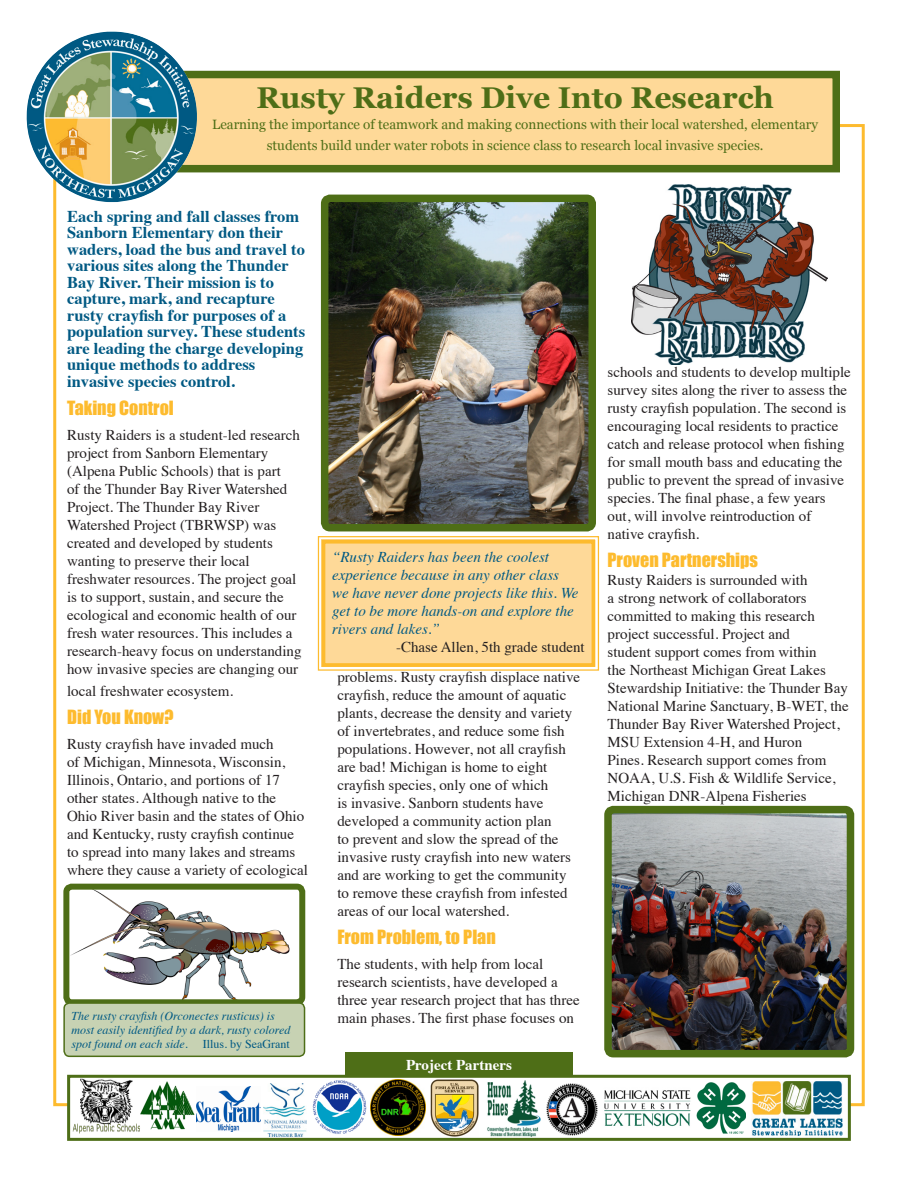
<style>
.page{position:relative;width:918px;height:1188px;background:#fff}
.page>*{position:absolute;margin:0;border:0;box-sizing:border-box;transform-origin:0 0}
.t1{font:700 30px "Georgia";color:#4e6e17}
.t2{font:18px "Impact";color:#fdbb2e}
.t3{font:700 16.5px/16.5px "Times";color:#005983}
.t4{font:15px/18px "Times";color:#231f20}
.t5{font:italic 15px/18px "Times";color:#005983}
.t6{font:700 15px "Times";color:#fff}
.t7{font:13.5px/21px "Georgia";color:#4e6e17;text-align:center}
.t8{font:italic 12px/14.4px "Times";color:#005983}
.s1{font-style:normal}
</style>
<div class="page">
<img style="left:70px;top:891px;width:219px;height:107px">
<div style="left:63px;top:884px;width:242px;height:121px;border:6px solid #4e6e17;border-radius:5px"></div>
<div style="left:160px;top:75px;width:676px;height:94px;background:#fed998"></div>
<div style="left:157px;top:71px;width:683px;height:101px;border:8px solid #4e6e17"></div>
<img style="left:330px;top:204px;width:257px;height:318px">
<div style="left:321px;top:195px;width:275px;height:336px;border:8px solid #4e6e17;border-radius:5px"></div>
<svg style="left:317px;top:536px;width:283px;height:135px;background:#fdda9a"></svg>
<div style="left:322px;top:540px;width:273px;height:127px;border:4px solid #fdbb2e"></div>
<div style="left:67px;top:1075px;width:784px;height:66px;background:#fff;border:3px solid #4e6e17"></div>
<div style="left:345px;top:1053px;width:228px;height:24px;background:#4e6e17"></div>
<img style="left:26px;top:32px;width:177px;height:170px">
<img style="left:197px;top:1087px;width:64px;height:45px">
<img style="left:697px;top:1082px;width:49px;height:52px">
<img style="left:487px;top:1081px;width:54px;height:56px">
<img style="left:371px;top:1080px;width:55px;height:55px">
<img style="left:430px;top:1080px;width:48px;height:56px">
<img style="left:547px;top:1084px;width:51px;height:51px">
<img style="left:80px;top:1078px;width:52px;height:40px">
<img style="left:72px;top:1118px;width:72px;height:23px">
<img style="left:752px;top:1081px;width:91px;height:55px">
<img style="left:613px;top:815px;width:232px;height:233px">
<div style="left:604px;top:806px;width:250px;height:251px;border:8px solid #4e6e17;border-radius:5px"></div>
<img style="left:141px;top:1081px;width:53px;height:55px">
<img style="left:631px;top:184px;width:197px;height:180px">
<img style="left:312px;top:1080px;width:55px;height:54px">
<img style="left:264px;top:1083px;width:42px;height:53px">
<img style="left:604px;top:1090px;width:87px;height:37px">
<div style="left:64px;top:1003px;width:241px;height:53px;background:#c7d2b3;border-radius:5px"></div>
<div style="left:63px;top:1002px;width:242px;height:55px;border:2px solid #4e6e17;border-radius:5px"></div>
<p class="t1" style="left:256px;top:78px;width:519px">Rusty Raiders Dive Into Research</p>
<p class="t7" style="left:212px;top:114px;width:607px">Learning the importance of teamwork and making connections with their local watershed, elementary students build under water robots in science class to research local invasive species.</p>
<p class="t3" style="left:67px;top:206px;width:240px">Each spring and fall classes from<br>Sanborn Elementary don their waders, load the bus and travel to various sites along the Thunder<br>Bay River. Their mission is to capture, mark, and recapture rusty crayfish for purposes of a population survey. These students are leading the charge developing unique methods to address invasive species control.</p>
<p class="t2" style="left:67px;top:394px;width:108px">Taking Control</p>
<p class="t4" style="left:67px;top:425px;width:236px">Rusty Raiders is a student-led research project from Sanborn Elementary (Alpena Public Schools) that is part<br>of the Thunder Bay River Watershed Project. The Thunder Bay River Watershed Project (TBRWSP) was created and developed by students wanting to preserve their local freshwater resources. The project goal is to support, sustain, and secure the ecological and economic health of our fresh water resources. This includes a research-heavy focus on understanding how invasive species are changing our</p>
<p class="t4" style="left:67px;top:680px;width:168px">local freshwater ecosystem.</p>
<p class="t2" style="left:67px;top:703px;width:108px">Did You Know?</p>
<p class="t4" style="left:67px;top:733px;width:242px">Rusty crayfish have invaded much<br>of Michigan, Minnesota, Wisconsin, Illinois, Ontario, and portions of 17 other states. Although native to the Ohio River basin and the states of Ohio and Kentucky, rusty crayfish continue to spread into many lakes and streams where they cause a variety of ecological</p>
<p class="t8" style="left:72px;top:1008px;width:220px">The rusty crayfish (Orconectes rusticus) is most easily identified by a dark, rusty colored spot found on each side. <span class="s1">Illus. by SeaGrant</span></p>
<p class="t5" style="left:332px;top:547px;width:248px">“Rusty Raiders has been the coolest experience because in any other class we have never done projects like this. We get to be more hands-on and explore the rivers and lakes.”</p>
<p class="t4" style="left:396px;top:636px;width:190px">-Chase Allen, 5th grade student</p>
<p class="t4" style="left:337px;top:667px;width:244px">problems. Rusty crayfish displace native crayfish, reduce the amount of aquatic plants, decrease the density and variety of invertebrates, and reduce some fish populations. However, not all crayfish are bad! Michigan is home to eight crayfish species, only one of which<br>is invasive. Sanborn students have developed a community action plan<br>to prevent and slow the spread of the invasive rusty crayfish into new waters and are working to get the community to remove these crayfish from infested areas of our local watershed.</p>
<p class="t2" style="left:337px;top:923px;width:160px">From Problem, to Plan</p>
<p class="t4" style="left:337px;top:954px;width:244px">The students, with help from local research scientists, have developed a three year research project that has three main phases. The first phase focuses on</p>
<p class="t6" style="left:406px;top:1051px;width:107px">Project Partners</p>
<p class="t4" style="left:608px;top:362px;width:245px">schools and students to develop multiple survey sites along the river to assess the rusty crayfish population. The second is encouraging local residents to practice catch and release protocol when fishing for small mouth bass and educating the public to prevent the spread of invasive species. The final phase, a few years out, will involve reintroduction of native crayfish.</p>
<p class="t2" style="left:608px;top:546px;width:152px">Proven Partnerships</p>
<p class="t4" style="left:608px;top:570px;width:243px">Rusty Raiders is surrounded with<br>a strong network of collaborators committed to making this research project successful. Project and<br>student support comes from within<br>the Northeast Michigan Great Lakes Stewardship Initiative: the Thunder Bay National Marine Sanctuary, B-WET, the Thunder Bay River Watershed Project, MSU Extension 4-H, and Huron<br>Pines. Research support comes from NOAA, U.S. Fish &amp; Wildlife Service, Michigan DNR-Alpena Fisheries</p>
</div>
